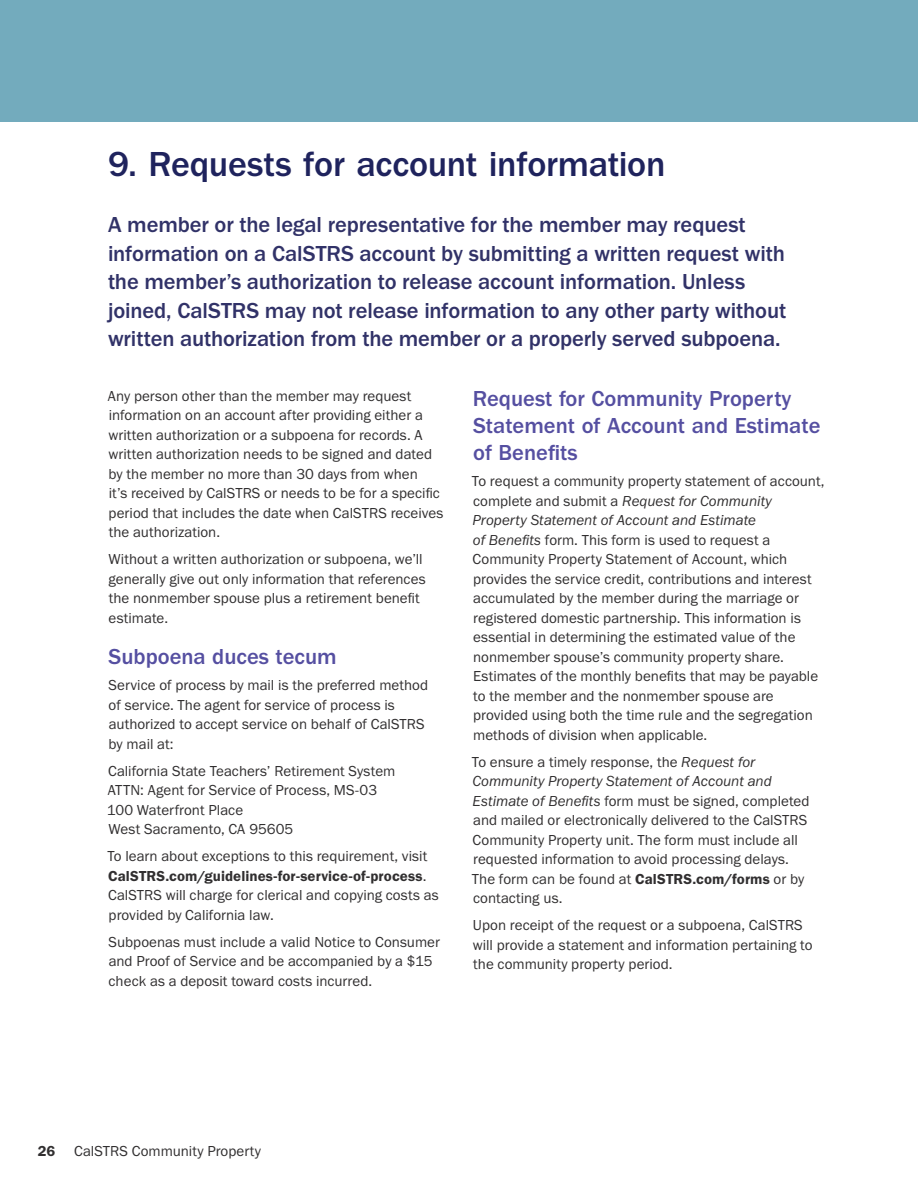
<style>
.page{position:relative;width:918px;height:1188px;background:#fff}
.page>*{position:absolute;margin:0;border:0;box-sizing:border-box;transform-origin:0 0}
.t1{font:500 36px "ITC Franklin Gothic Std";letter-spacing:-.01em;color:#1f235d}
.t2{font:500 22.5px/28.5px "Franklin Gothic URW";letter-spacing:-.005em;color:#313268}
.t3{font:500 22.5px/27px "ITC Franklin Gothic Std";color:#554fa1}
.t4{font:15px/19.5px "Franklin Gothic URW Boo";color:#312f30}
.s1{font-family:"Franklin Gothic URW Dem"}
.s2{font-family:"Franklin Gothic URW Boo Ita"}
</style>
<div class="page">
<div style="left:0;top:0;width:918px;height:122px;background:#73abbd"></div>
<h2 class="t1" style="left:108px;top:144px;width:559px">9. Requests for account information</h2>
<p class="t2" style="left:108px;top:210px;width:680px">A member or the legal representative for the member may request information on a CalSTRS account by submitting a written request with the member’s authorization to release account information . Unless joined, CalSTRS may not release information to any other party without written authorization from the member or a properly served subpoena .</p>
<p class="t4" style="left:108px;top:386px;width:337px">Any person other than the member may request information on an account after providing either a written authorization or a subpoena for records. A written authorization needs to be signed and dated by the member no more than 30 days from when<br>it’s received by CalSTRS or needs to be for a specific period that includes the date when CalSTRS receives the authorization.</p>
<p class="t4" style="left:108px;top:549px;width:319px">Without a written authorization or subpoena, we’ll generally give out only information that references the nonmember spouse plus a retirement benefit estimate.</p>
<h3 class="t3" style="left:109px;top:643px;width:230px">Subpoena duces tecum</h3>
<p class="t4" style="left:109px;top:675px;width:321px">Service of process by mail is the preferred method of service. The agent for service of process is authorized to accept service on behalf of CalSTRS by mail at:</p>
<p class="t4" style="left:107px;top:761px;width:290px">California State Teachers’ Retirement System ATTN: Agent for Service of Process, MS-03<br>100 Waterfront Place<br>West Sacramento, CA 95605</p>
<p class="t4" style="left:107px;top:846px;width:333px">To learn about exceptions to this requirement, visit <span class="s1">CalSTRS.com/guidelines-for-service-of-process</span>.<br>CalSTRS will charge for clerical and copying costs as provided by California law.</p>
<p class="t4" style="left:109px;top:932px;width:333px">Subpoenas must include a valid Notice to Consumer and Proof of Service and be accompanied by a $15 check as a deposit toward costs incurred.</p>
<h3 class="t3" style="left:473px;top:385px;width:349px">Request for Community Property<br>Statement of Account and Estimate of Benefits</h3>
<p class="t4" style="left:472px;top:471px;width:354px">To request a community property statement of account, complete and submit a <span class="s2">Request for Community Property Statement of Account and Estimate<br>of Benefits</span> form. This form is used to request a Community Property Statement of Account, which provides the service credit, contributions and interest accumulated by the member during the marriage or registered domestic partnership. This information is essential in determining the estimated value of the nonmember spouse’s community property share.<br>Estimates of the monthly benefits that may be payable to the member and the nonmember spouse are provided using both the time rule and the segregation methods of division when applicable.</p>
<p class="t4" style="left:472px;top:752px;width:339px">To ensure a timely response, the <span class="s2">Request for Community Property Statement of Account and Estimate of Benefits</span> form must be signed, completed and mailed or electronically delivered to the CalSTRS Community Property unit. The form must include all requested information to avoid processing delays.<br>The form can be found at <span class="s1">CalSTRS.com/forms</span> or by contacting us.</p>
<p class="t4" style="left:473px;top:915px;width:341px">Upon receipt of the request or a subpoena, CalSTRS will provide a statement and information pertaining to the community property period.</p>
<p class="t4" style="left:38px;top:1141px;width:225px"><span class="s1">26</span> CalSTRS Community Property</p>
</div>
